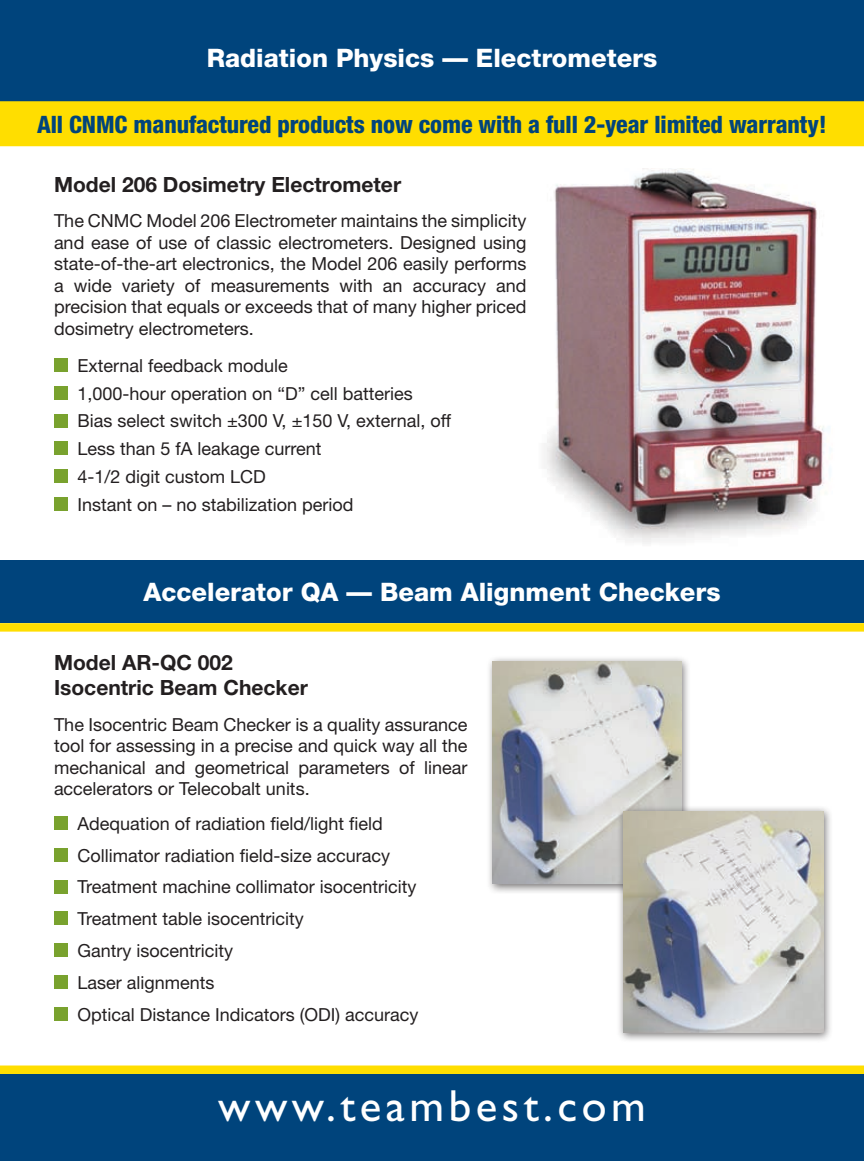
<style>
.page{position:relative;width:864px;height:1161px;background:#fff}
.page>*{position:absolute;margin:0;border:0;box-sizing:border-box;transform-origin:0 0}
.t1{font:45px "Gill Sans";letter-spacing:.1em;color:#fff}
.t2{font:800 25.5px "Helvetica Neue";color:#fff}
.t3{font:800 condensed 24px "Helvetica Neue";letter-spacing:-.005em;color:#00447c}
.t4{font:700 21px/25.2px "Helvetica Neue";color:#231f20}
.t5{font:18px/21.6px "Helvetica Neue";color:#231f20;text-align:justify}
</style>
<div class="page">
<div style="left:0;top:0;width:864px;height:103px;background:#00447c"></div>
<div style="left:0;top:1066px;width:864px;height:8px;background:#ffde00"></div>
<div style="left:0;top:1074px;width:864px;height:87px;background:#00447c"></div>
<div style="left:0;top:101px;width:864px;height:45px;background:#ffde00"></div>
<img style="left:544px;top:169px;width:286px;height:375px">
<div style="left:54px;top:358px;width:14px;height:14px;background:#79a22e"></div>
<div style="left:54px;top:386px;width:14px;height:14px;background:#79a22e"></div>
<div style="left:54px;top:414px;width:14px;height:13px;background:#79a22e"></div>
<div style="left:54px;top:442px;width:14px;height:13px;background:#79a22e"></div>
<div style="left:54px;top:469px;width:14px;height:14px;background:#79a22e"></div>
<div style="left:54px;top:497px;width:14px;height:14px;background:#79a22e"></div>
<div style="left:0;top:560px;width:864px;height:63px;background:#00447c"></div>
<div style="left:0;top:623px;width:864px;height:9px;background:#ffde00"></div>
<div style="left:486px;top:656px;width:205px;height:238px;background:#231f20;opacity:.6"></div>
<img style="left:493px;top:662px;width:189px;height:222px">
<div style="left:617px;top:805px;width:216px;height:238px;background:#231f20;opacity:.6"></div>
<img style="left:623px;top:811px;width:201px;height:222px">
<div style="left:54px;top:816px;width:14px;height:14px;background:#79a22e"></div>
<div style="left:54px;top:848px;width:14px;height:14px;background:#79a22e"></div>
<div style="left:54px;top:880px;width:14px;height:13px;background:#79a22e"></div>
<div style="left:54px;top:912px;width:14px;height:13px;background:#79a22e"></div>
<div style="left:54px;top:944px;width:14px;height:13px;background:#79a22e"></div>
<div style="left:54px;top:975px;width:14px;height:14px;background:#79a22e"></div>
<div style="left:54px;top:1007px;width:14px;height:14px;background:#79a22e"></div>
<h2 class="t2" style="left:207px;top:43px;width:452px">Radiation Physics — Electrometers</h2>
<h3 class="t3" style="left:37px;top:110px;width:791px">All CNMC manufactured products now come with a full 2-year limited warranty!</h3>
<p class="t4" style="left:54px;top:171px;width:349px">Model 206 Dosimetry Electrometer</p>
<p class="t5" style="left:54px;top:210px;width:474px">The CNMC Model 206 Electrometer maintains the simplicity and ease of use of classic electrometers. Designed using state-of-the-art electronics, the Model 206 easily performs a wide variety of measurements with an accuracy and precision that equals or exceeds that of many higher priced dosimetry electrometers.</p>
<p class="t5" style="left:78px;top:351px;width:375px;line-height:27.8px;text-align:left">External feedback module<br>1,000-hour operation on “D” cell batteries Bias select switch ±300 V, ±150 V, external, off Less than 5 fA leakage current<br>4-1/2 digit custom LCD<br>Instant on – no stabilization period</p>
<h2 class="t2" style="left:143px;top:577px;width:579px">Accelerator QA — Beam Alignment Checkers</h2>
<p class="t4" style="left:54px;top:650px;width:255px">Model AR-QC 002<br>Isocentric Beam Checker</p>
<p class="t5" style="left:54px;top:713px;width:415px">The Isocentric Beam Checker is a quality assurance tool for assessing in a precise and quick way all the mechanical and geometrical parameters of linear accelerators or Telecobalt units.</p>
<p class="t5" style="left:78px;top:807px;width:343px;line-height:31.8px;text-align:left">Adequation of radiation field/light field Collimator radiation field-size accuracy Treatment machine collimator isocentricity Treatment table isocentricity<br>Gantry isocentricity<br>Laser alignments<br>Optical Distance Indicators (ODI) accuracy</p>
<h1 class="t1" style="left:218px;top:1080px;width:429px">www.teambest.com</h1>
</div>
